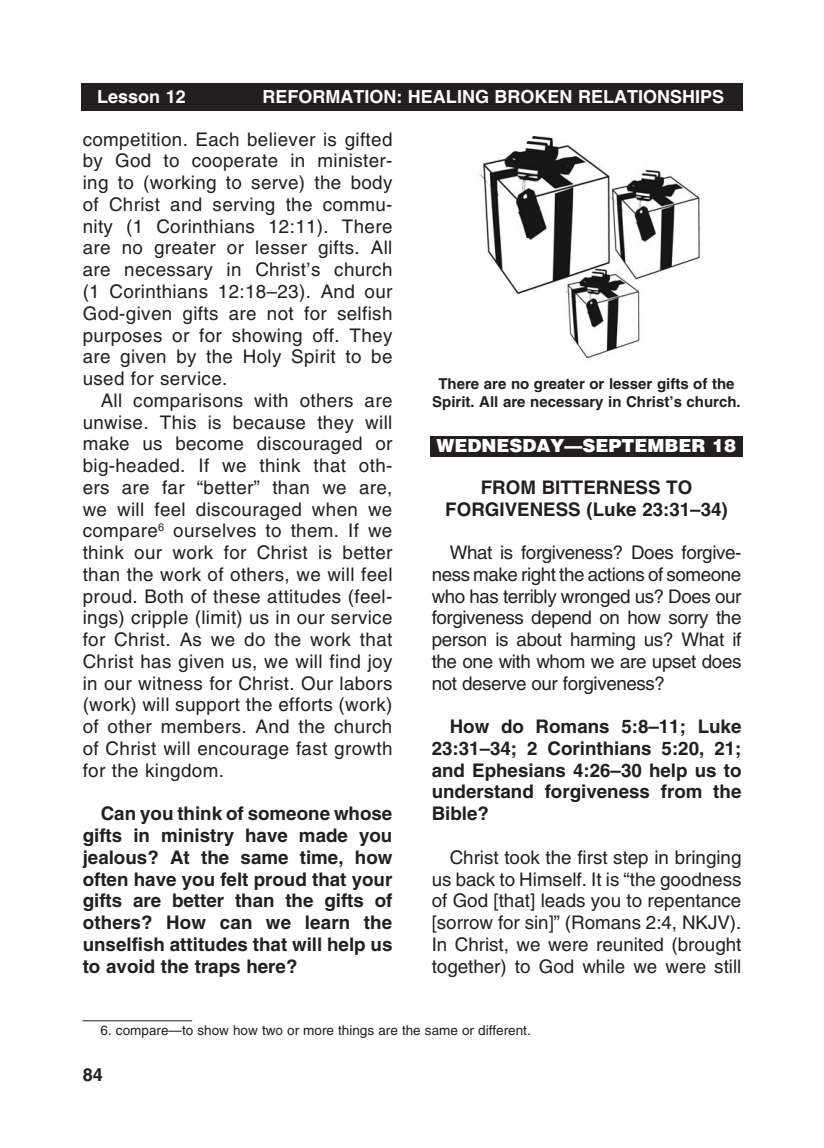
<style>
.page{position:relative;width:824px;height:1148px;background:#fff}
.page>*{position:absolute;margin:0;border:0;box-sizing:border-box;transform-origin:0 0}
._1-Body{font:18.75px/21.8px "Helvetica";color:#231f20;text-align:justify}
._2-Body_bold{font:700 18.75px/21.8px "Helvetica";color:#231f20;text-align:justify}
._5-subheads{font:700 18.75px/21.8px "Helvetica";color:#231f20;text-align:center}
.t1{font:700 18px "Helvetica";color:#fff}
.t2{font:900 18px "Helvetica";color:#fff}
.t3{font:700 18px "Helvetica";color:#231f20}
._8-captions{font:700 15px/18px "Helvetica";color:#231f20;text-align:center}
._6-Footnotes_rule{font:13.5px "Helvetica";color:#231f20}
</style>
<div class="page">
<div style="left:81px;top:84px;width:661px;height:27px;background:#231f20"></div>
<div style="left:430px;top:436px;width:312px;height:20px;background:#231f20"></div>
<hr style="left:82px;top:1020px;width:110px;height:1px;background:#231f20">
<img style="left:480px;top:136px;width:220px;height:224px">
<p class="t1" style="left:97px;top:86px;width:90px">Lesson 12</p>
<p class="t1" style="left:262px;top:86px;width:463px">REFORMATION: HEALING BROKEN RELATIONSHIPS</p>
<p class="_1-Body" style="left:83px;top:128px;width:311px">competition. Each believer is gifted by God to cooperate in minister&shy;ing to (working to serve) the body of Christ and serving the commu&shy;nity (1 Corinthians 12:11). There are no greater or lesser gifts. All are necessary in Christ’s church (1 Corinthians 12:18–23). And our God-given gifts are not for selfish purposes or for showing off. They are given by the Holy Spirit to be used for service.</p>
<p class="_1-Body" style="left:83px;top:389px;width:311px;text-indent:18px">All comparisons with others are unwise. This is because they will make us become discouraged or big-headed. If we think that oth&shy;ers are far “better” than we are, we will feel discouraged when we compare<sup>6</sup> ourselves to them. If we think our work for Christ is better than the work of others, we will feel proud. Both of these attitudes (feel&shy;ings) cripple (limit) us in our service for Christ. As we do the work that Christ has given us, we will find joy in our witness for Christ. Our labors (work) will support the efforts (work) of other members. And the church of Christ will encourage fast growth for the kingdom.</p>
<p class="_2-Body_bold" style="left:83px;top:802px;width:311px;text-indent:18px">Can you think of someone whose gifts in ministry have made you jealous? At the same time, how often have you felt proud that your gifts are better than the gifts of others? How can we learn the unselfish attitudes that will help us to avoid the traps here?</p>
<p class="_8-captions" style="left:432px;top:374px;width:310px">There are no greater or lesser gifts of the<br>Spirit. All are necessary in Christ’s church.</p>
<p class="t2" style="left:436px;top:434px;width:301px">WEDNESDAY—SEPTEMBER 18</p>
<p class="_5-subheads" style="left:445px;top:476px;width:284px">FROM BITTERNESS TO<br>FORGIVENESS (Luke 23:31–34)</p>
<p class="_1-Body" style="left:431px;top:541px;width:311px;text-indent:18px">What is forgiveness? Does forgive&shy;ness make right the actions of someone who has terribly wronged us? Does our forgiveness depend on how sorry the person is about harming us? What if the one with whom we are upset does not deserve our forgiveness?</p>
<p class="_2-Body_bold" style="left:431px;top:715px;width:311px;text-indent:18px">How do Romans 5:8–11; Luke 23:31–34; 2 Corinthians 5:20, 21; and Ephesians 4:26–30 help us to understand forgiveness from the Bible?</p>
<p class="_1-Body" style="left:431px;top:846px;width:311px;text-align:left;text-indent:18px">Christ took the first step in bringing us back to Himself. It is “the goodness of God [that] leads you to repentance [sorrow for sin]” (Romans 2:4, NKJV).<br>In Christ, we were reunited (brought together) to God while we were still</p>
<p class="_6-Footnotes_rule" style="left:101px;top:1022px;width:429px">6. compare—to show how two or more things are the same or different.</p>
<p class="t3" style="left:83px;top:1063px;width:22px">84</p>
</div>
